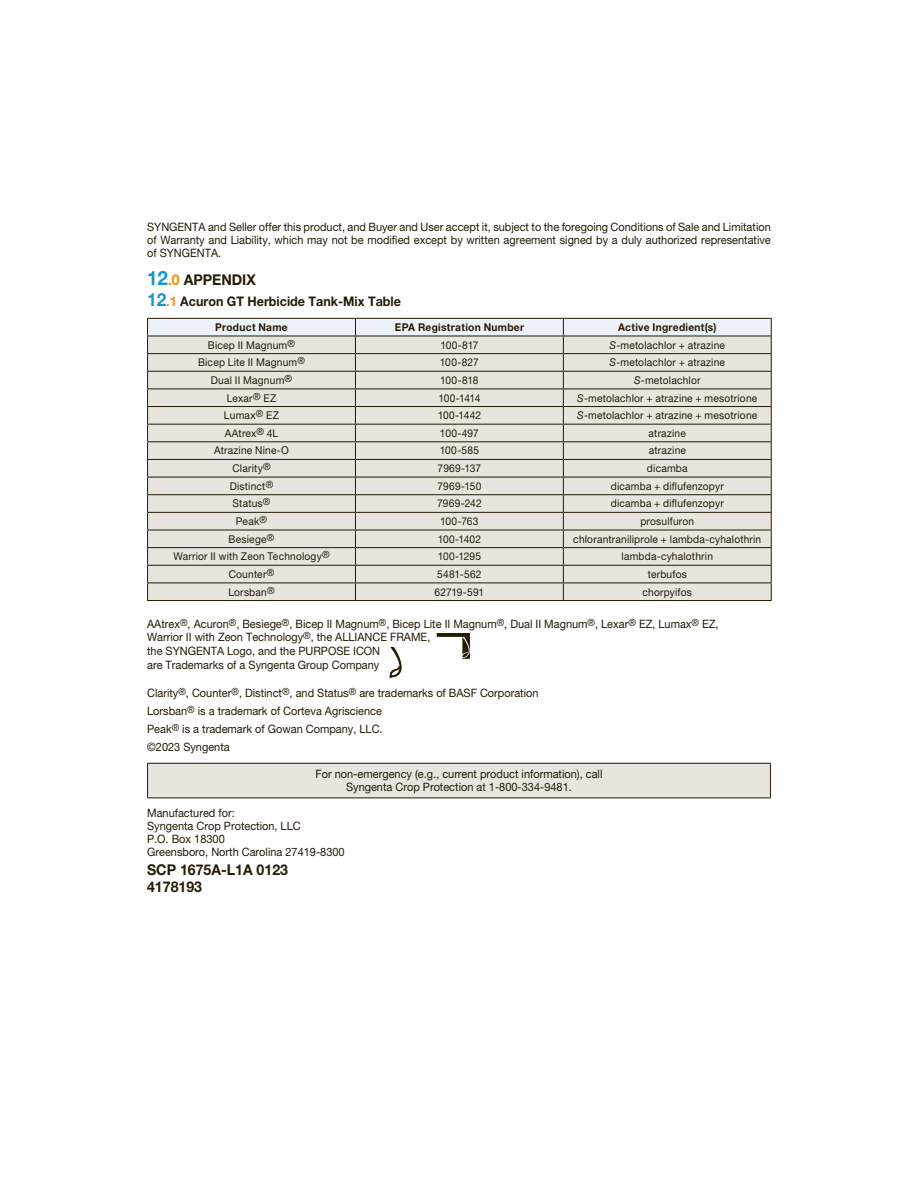
<style>
.page{position:relative;width:918px;height:1188px;background:#fff}
.page>*{position:absolute;margin:0;border:0;box-sizing:border-box;transform-origin:0 0}
.t1{font:700 14.85px/16.5px "Helvetica Neue LT Pro";color:#251a05;scale:.95 1}
.t2{font:700 13.2px "Helvetica Neue LT Pro";color:#251a05;scale:.95 1}
.t3{font:11.55px/13.2px "Helvetica Neue LT Pro";color:#251a05;scale:.95 1}
.t4{font:10.8px "Helvetica Neue LT Pro";letter-spacing:.02em;color:#251a05;scale:.95 1}
.t5{font:700 10.8px "Helvetica Neue LT Pro";letter-spacing:.03em;color:#251a05;scale:.95 1}
.t6{font:10.8px "Helvetica Neue LT Pro";letter-spacing:-.005em;color:#251a05;scale:.95 1}
.s1{font-size:19.8px;color:#1797cb}
.s2{color:#f88800}
.s3{font-size:18.15px;color:#1797cb}
.s4{font-style:italic}
</style>
<div class="page">
<svg style="left:147px;top:318px;width:625px;height:282px;background:#dbd8d1"></svg>
<hr style="left:147px;top:600px;width:625px;height:1px;background:#251a05">
<div style="left:148px;top:763px;width:622px;height:35px;background:#e7e5de"></div>
<hr style="left:147px;top:763px;width:624px;height:1px;background:#251a05">
<hr style="left:147px;top:764px;width:1px;height:33px;background:#251a05">
<hr style="left:770px;top:764px;width:1px;height:33px;background:#251a05">
<hr style="left:147px;top:797px;width:624px;height:1px;background:#251a05">
<svg style="left:437px;top:634px;width:33px;height:3px"></svg>
<hr style="left:437px;top:633px;width:33px;height:1px;background:#251a05">
<svg style="left:462px;top:637px;width:8px;height:22px"></svg>
<svg style="left:390px;top:647px;width:12px;height:31px"></svg>
<p class="t3" style="left:147px;top:221px;width:658px;text-align:justify">SYNGENTA and Seller offer this product, and Buyer and User accept it, subject to the foregoing Conditions of Sale and Limitation of Warranty and Liability, which may not be modified except by written agreement signed by a duly authorized representative of SYNGENTA.</p>
<p class="t1" style="left:147px;top:273px;width:116px"><span class="s1">12</span><span class="s2">.0</span> APPENDIX</p>
<p class="t2" style="left:147px;top:296px;width:269px"><span class="s3">12</span><span class="s2">.1</span> Acuron GT Herbicide Tank-Mix Table</p>
<p class="t5" style="left:215px;top:323px;width:78px">Product Name</p>
<p class="t5" style="left:395px;top:323px;width:138px">EPA Registration Number</p>
<p class="t5" style="left:618px;top:323px;width:105px">Active Ingredient(s)</p>
<p class="t4" style="left:208px;top:340px;width:93px">Bicep II Magnum<sup>®</sup></p>
<p class="t4" style="left:440px;top:340px;width:42px">100-817</p>
<p class="t4" style="left:610px;top:340px;width:123px"><span class="s4">S</span>-metolachlor + atrazine</p>
<p class="t4" style="left:198px;top:358px;width:114px">Bicep Lite II Magnum<sup>®</sup></p>
<p class="t4" style="left:440px;top:358px;width:42px">100-827</p>
<p class="t4" style="left:610px;top:358px;width:123px"><span class="s4">S</span>-metolachlor + atrazine</p>
<p class="t4" style="left:211px;top:376px;width:87px">Dual II Magnum<sup>®</sup></p>
<p class="t4" style="left:440px;top:376px;width:42px">100-818</p>
<p class="t4" style="left:634px;top:376px;width:71px"><span class="s4">S</span>-metolachlor</p>
<p class="t4" style="left:227px;top:393px;width:54px">Lexar<sup>®</sup> EZ</p>
<p class="t4" style="left:438px;top:393px;width:46px">100-1414</p>
<p class="t4" style="left:577px;top:393px;width:191px"><span class="s4">S</span>-metolachlor + atrazine + mesotrione</p>
<p class="t4" style="left:224px;top:411px;width:59px">Lumax<sup>®</sup> EZ</p>
<p class="t4" style="left:438px;top:411px;width:47px">100-1442</p>
<p class="t4" style="left:577px;top:411px;width:191px"><span class="s4">S</span>-metolachlor + atrazine + mesotrione</p>
<p class="t4" style="left:225px;top:429px;width:58px">AAtrex<sup>®</sup> 4L</p>
<p class="t4" style="left:440px;top:429px;width:42px">100-497</p>
<p class="t4" style="left:649px;top:429px;width:41px">atrazine</p>
<p class="t4" style="left:214px;top:446px;width:80px">Atrazine Nine-O</p>
<p class="t4" style="left:440px;top:446px;width:43px">100-585</p>
<p class="t4" style="left:649px;top:446px;width:41px">atrazine</p>
<p class="t4" style="left:232px;top:464px;width:42px">Clarity<sup>®</sup></p>
<p class="t4" style="left:438px;top:464px;width:47px">7969-137</p>
<p class="t4" style="left:647px;top:464px;width:44px">dicamba</p>
<p class="t4" style="left:230px;top:482px;width:47px">Distinct<sup>®</sup></p>
<p class="t4" style="left:438px;top:482px;width:48px">7969-150</p>
<p class="t4" style="left:611px;top:482px;width:120px">dicamba + diflufenzopyr</p>
<p class="t4" style="left:233px;top:499px;width:42px">Status<sup>®</sup></p>
<p class="t4" style="left:437px;top:499px;width:48px">7969-242</p>
<p class="t4" style="left:611px;top:499px;width:120px">dicamba + diflufenzopyr</p>
<p class="t4" style="left:236px;top:517px;width:34px">Peak<sup>®</sup></p>
<p class="t4" style="left:440px;top:517px;width:42px">100-763</p>
<p class="t4" style="left:640px;top:517px;width:58px">prosulfuron</p>
<p class="t4" style="left:229px;top:534px;width:50px">Besiege<sup>®</sup></p>
<p class="t4" style="left:438px;top:534px;width:47px">100-1402</p>
<p class="t4" style="left:573px;top:534px;width:199px">chlorantraniliprole + lambda-cyhalothrin</p>
<p class="t4" style="left:173px;top:552px;width:166px">Warrior II with Zeon Technology<sup>®</sup></p>
<p class="t4" style="left:438px;top:552px;width:47px">100-1295</p>
<p class="t4" style="left:622px;top:552px;width:98px">lambda-cyhalothrin</p>
<p class="t4" style="left:229px;top:570px;width:50px">Counter<sup>®</sup></p>
<p class="t4" style="left:437px;top:570px;width:48px">5481-562</p>
<p class="t4" style="left:648px;top:570px;width:43px">terbufos</p>
<p class="t4" style="left:228px;top:587px;width:50px">Lorsban<sup>®</sup></p>
<p class="t6" style="left:435px;top:587px;width:54px">62719-591</p>
<p class="t4" style="left:643px;top:587px;width:53px">chorpyifos</p>
<p class="t3" style="left:147px;top:618px;width:603px;line-height:13.6px">AAtrex<sup>®</sup>, Acuron<sup>®</sup>, Besiege<sup>®</sup>, Bicep II Magnum<sup>®</sup>, Bicep Lite II Magnum<sup>®</sup>, Dual II Magnum<sup>®</sup>, Lexar<sup>®</sup> EZ, Lumax<sup>®</sup> EZ, Warrior II with Zeon Technology<sup>®</sup>, the ALLIANCE FRAME,<br>the SYNGENTA Logo, and the PURPOSE ICON<br>are Trademarks of a Syngenta Group Company</p>
<p class="t3" style="left:147px;top:685px;width:414px;line-height:18.1px">Clarity<sup>®</sup>, Counter<sup>®</sup>, Distinct<sup>®</sup>, and Status<sup>®</sup> are trademarks of BASF Corporation Lorsban<sup>®</sup> is a trademark of Corteva Agriscience<br>Peak<sup>®</sup> is a trademark of Gowan Company, LLC.<br>©2023 Syngenta</p>
<p class="t3" style="left:316px;top:768px;width:304px;text-align:center">For non-emergency (e.g., current product information), call<br>Syngenta Crop Protection at 1-800-334-9481.</p>
<p class="t3" style="left:147px;top:807px;width:209px">Manufactured for:<br>Syngenta Crop Protection, LLC<br>P.O. Box 18300<br>Greensboro, North Carolina 27419-8300</p>
<p class="t1" style="left:147px;top:863px;width:150px">SCP 1675A-L1A 0123<br>4178193</p>
</div>
